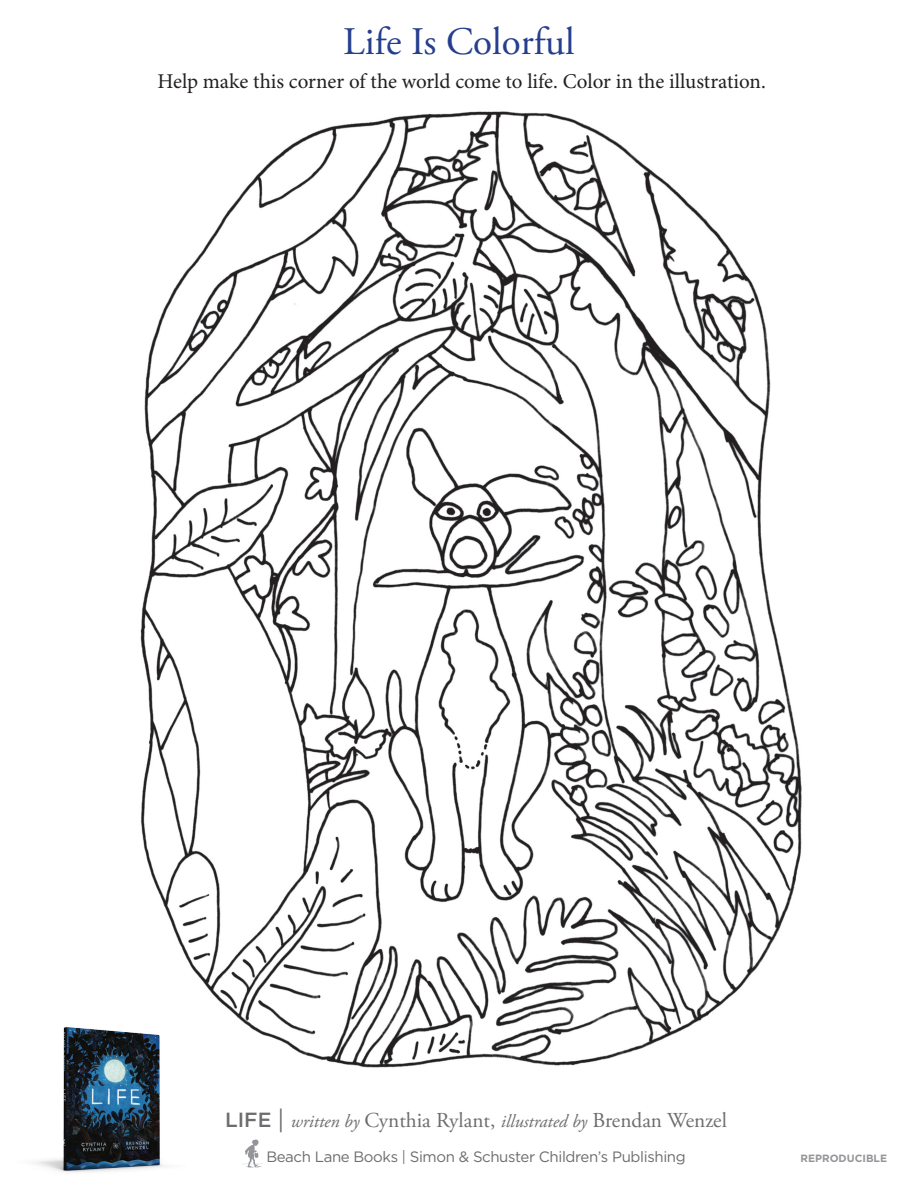
<style>
.page{position:relative;width:918px;height:1188px;background:#fff}
.page>*{position:absolute;margin:0;border:0;box-sizing:border-box;transform-origin:0 0}
.t1{font:39px "Adobe Garamond Pro";color:#253f8e}
.t2{font:21.3px "Adobe Garamond Pro";color:#6c6d70}
.t3{font:21px "Minion Pro";letter-spacing:-.005em;color:#231f20}
.t4{font:15px "Gotham";letter-spacing:-.025em;color:#6c6d70}
.t5{font:700 10.5px "Gotham";color:#939598}
.s1{font-family:"Gotham";font-weight:500;font-size:20.55px}
.s2{font-family:"Gotham";font-size:25.65px}
.s3{font-style:italic;font-size:18.15px}
</style>
<div class="page">
<img style="left:242px;top:1139px;width:21px;height:29px">
<img style="left:140px;top:111px;width:662px;height:957px">
<img style="left:34px;top:1021px;width:152px;height:151px">
<h1 class="t1" style="left:343px;top:19px;width:233px">Life Is Colorful</h1>
<p class="t3" style="left:158px;top:69px;width:610px">Help make this corner of the world come to life. Color in the illustration.</p>
<p class="t2" style="left:225px;top:1108px;width:503px"><span class="s1">LIFE</span> <span class="s2">|</span> <span class="s3">written by</span> Cynthia Rylant, <span class="s3">illustrated by</span> Brendan Wenzel</p>
<p class="t4" style="left:266px;top:1149px;width:421px">Beach Lane Books | Simon &amp; Schuster Children’s Publishing</p>
<p class="t5" style="left:800px;top:1153px;width:88px">REPRODUCIBLE</p>
</div>
